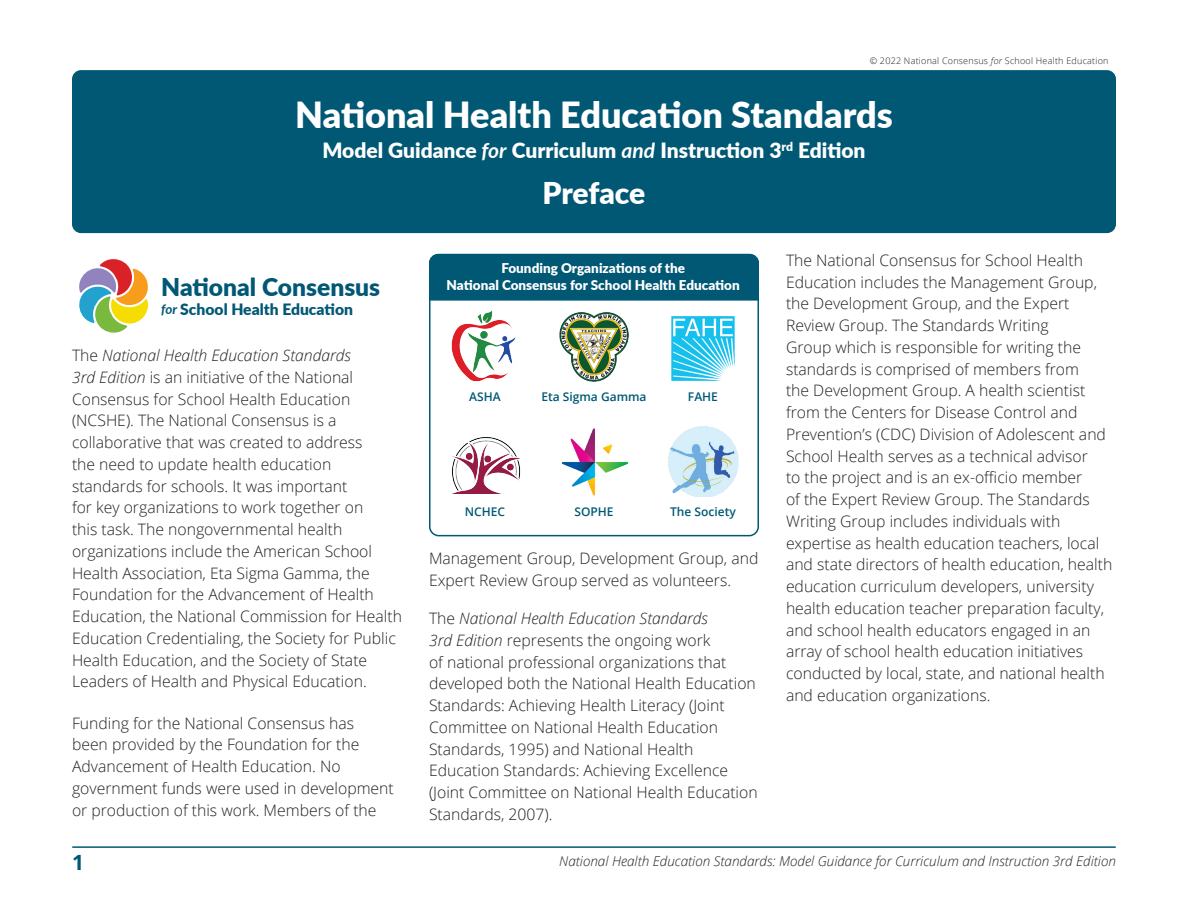
<style>
.page{position:relative;width:1188px;height:918px;background:#fff}
.page>*{position:absolute;margin:0;border:0;box-sizing:border-box;transform-origin:0 0}
.A_Head{font:900 36px "Lato";color:#fff}
.b_head_centered{font:900 30px "Lato";letter-spacing:-.01em;color:#fff}
.t1{font:900 24.6px "Lato";color:#005875}
.A_head_sub{font:900 21px "Lato";color:#fff}
.B_Head{font:700 21px "Open Sans";color:#005875}
.Body_Text{font:300 15.75px/21.8px "Open Sans";color:#231f20}
.t2{font:900 15.6px "Lato";color:#005875}
.Body_Text-2{font:italic 300 13.5px "Open Sans";color:#231f20}
.t3{font:900 13.5px/16.5px "Lato";color:#fff;text-align:center}
.t4{font:600 12px "Open Sans";color:#005875}
.t5{font:300 9px "Open Sans";letter-spacing:.025em;color:#231f20}
.s1{font-style:italic}
.s2{font-weight:700;font-style:italic}
.s3{font-weight:700;font-style:italic;font-size:13.35px}
</style>
<div class="page">
<hr style="left:73px;top:846px;width:1042px;height:2px;background:#005875">
<div style="left:429px;top:254px;width:330px;height:47px;background:#005875"></div>
<img style="left:451px;top:310px;width:65px;height:71px">
<img style="left:560px;top:312px;width:68px;height:69px">
<img style="left:671px;top:316px;width:64px;height:65px">
<img style="left:452px;top:437px;width:69px;height:56px">
<img style="left:561px;top:428px;width:68px;height:68px">
<img style="left:668px;top:426px;width:71px;height:70px">
<div style="left:429px;top:254px;width:330px;height:282px;border:2px solid #005875;border-radius:9px"></div>
<div style="left:72px;top:70px;width:1044px;height:163px;background:#005875;border-radius:9px"></div>
<svg style="left:79px;top:259px;width:69px;height:74px"></svg>
<p class="t5" style="left:870px;top:54px;width:240px">© 2022 National Consensus <span class="s1">for</span> School Health Education</p>
<p class="A_Head" style="left:295px;top:88px;width:599px">National Health Education Standards</p>
<p class="A_head_sub" style="left:322px;top:134px;width:545px">Model Guidance <span class="s2">for</span> Curriculum <span class="s2">and</span> Instruction 3<sup>rd</sup> Edition</p>
<p class="b_head_centered" style="left:543px;top:171px;width:104px">Preface</p>
<p class="t1" style="left:161px;top:269px;width:221px">National Consensus</p>
<p class="t2" style="left:161px;top:297px;width:193px"><span class="s3">for</span> School Health Education</p>
<p class="Body_Text" style="left:72px;top:344px;width:332px">The <span class="s1">National Health Education Standards<br>3rd Edition</span> is an initiative of the National Consensus for School Health Education (NCSHE). The National Consensus is a collaborative that was created to address<br>the need to update health education standards for schools. It was important<br>for key organizations to work together on<br>this task. The nongovernmental health organizations include the American School Health Association, Eta Sigma Gamma, the Foundation for the Advancement of Health Education, the National Commission for Health Education Credentialing, the Society for Public Health Education, and the Society of State Leaders of Health and Physical Education.</p>
<p class="Body_Text" style="left:72px;top:712px;width:323px">Funding for the National Consensus has been provided by the Foundation for the Advancement of Health Education. No government funds were used in development or production of this work. Members of the</p>
<p class="t3" style="left:447px;top:260px;width:295px">Founding Organizations of the<br>National Consensus for School Health Education</p>
<p class="t4" style="left:469px;top:388px;width:33px">ASHA</p>
<p class="t4" style="left:541px;top:388px;width:107px">Eta Sigma Gamma</p>
<p class="t4" style="left:688px;top:388px;width:32px">FAHE</p>
<p class="t4" style="left:465px;top:503px;width:42px">NCHEC</p>
<p class="t4" style="left:574px;top:503px;width:41px">SOPHE</p>
<p class="t4" style="left:670px;top:503px;width:67px">The Society</p>
<p class="Body_Text" style="left:429px;top:547px;width:331px">Management Group, Development Group, and<br>Expert Review Group served as volunteers.</p>
<p class="Body_Text" style="left:429px;top:607px;width:330px">The <span class="s1">National Health Education Standards<br>3rd Edition</span> represents the ongoing work<br>of national professional organizations that developed both the National Health Education Standards: Achieving Health Literacy (Joint Committee on National Health Education Standards, 1995) and National Health Education Standards: Achieving Excellence (Joint Committee on National Health Education Standards, 2007).</p>
<p class="Body_Text" style="left:786px;top:249px;width:328px">The National Consensus for School Health Education includes the Management Group, the Development Group, and the Expert Review Group. The Standards Writing<br>Group which is responsible for writing the standards is comprised of members from<br>the Development Group. A health scientist from the Centers for Disease Control and Prevention’s (CDC) Division of Adolescent and School Health serves as a technical advisor<br>to the project and is an ex-officio member<br>of the Expert Review Group. The Standards Writing Group includes individuals with expertise as health education teachers, local and state directors of health education, health education curriculum developers, university health education teacher preparation faculty, and school health educators engaged in an array of school health education initiatives conducted by local, state, and national health and education organizations.</p>
<p class="B_Head" style="left:72px;top:848px;width:13px">1</p>
<p class="Body_Text-2" style="left:559px;top:851px;width:558px">National Health Education Standards: Model Guidance for Curriculum and Instruction 3rd Edition</p>
</div>
